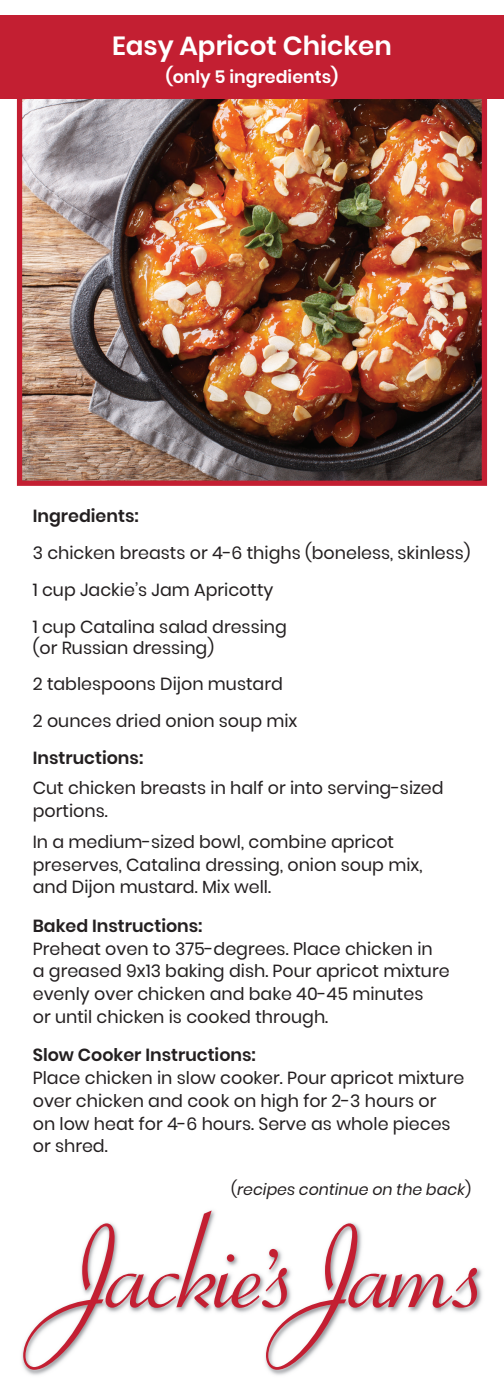
<style>
.page{position:relative;width:504px;height:1386px;background:#fff}
.page>*{position:absolute;margin:0;border:0;box-sizing:border-box;transform-origin:0 0}
.t1{font:600 26.25px "Poppins";color:#fff}
.t2{font:17.5px/22.8px "Poppins";color:#231f20}
.t3{font:600 17.5px "Poppins";color:#231f20}
.t4{font:600 17.5px "Poppins";color:#fff}
.t5{font:italic 15.75px "Poppins";color:#231f20}
.s1{font-style:normal}
</style>
<div class="page">
<img style="left:23px;top:99px;width:458px;height:381px">
<div style="left:17px;top:16px;width:470px;height:470px;border:5px solid #c31f32"></div>
<img style="left:21px;top:1210px;width:461px;height:165px">
<svg style="left:23px;top:1211px;width:454px;height:159px"></svg>
<div style="left:0;top:16px;width:504px;height:83px;background:#c31f32"></div>
<h1 class="t1" style="left:112px;top:31px;width:281px">Easy Apricot Chicken</h1>
<p class="t4" style="left:166px;top:67px;width:174px">(only 5 ingredients)</p>
<p class="t3" style="left:33px;top:506px;width:107px">Ingredients:</p>
<p class="t2" style="left:33px;top:535px;width:439px;line-height:36.8px">3 chicken breasts or 4-6 thighs (boneless, skinless)<br>1 cup Jackie’s Jam Apricotty<br>1 cup Catalina salad dressing</p>
<p class="t2" style="left:33px;top:629px;width:266px;line-height:36.8px">(or Russian dressing)<br>2 tablespoons Dijon mustard<br>2 ounces dried onion soup mix</p>
<p class="t3" style="left:33px;top:748px;width:112px">Instructions:</p>
<p class="t2" style="left:33px;top:777px;width:412px">Cut chicken breasts in half or into serving-sized portions.</p>
<p class="t2" style="left:33px;top:830px;width:391px">In a medium-sized bowl, combine apricot preserves, Catalina dressing, onion soup mix, and Dijon mustard. Mix well.</p>
<p class="t3" style="left:33px;top:916px;width:171px">Baked Instructions:</p>
<p class="t2" style="left:33px;top:937px;width:418px">Preheat oven to 375-degrees. Place chicken in<br>a greased 9x13 baking dish. Pour apricot mixture evenly over chicken and bake 40-45 minutes<br>or until chicken is cooked through.</p>
<p class="t3" style="left:33px;top:1045px;width:225px">Slow Cooker Instructions:</p>
<p class="t2" style="left:33px;top:1067px;width:433px">Place chicken in slow cooker. Pour apricot mixture over chicken and cook on high for 2-3 hours or<br>on low heat for 4-6 hours. Serve as whole pieces or shred.</p>
<p class="t5" style="left:231px;top:1180px;width:242px"><span class="s1">(</span>recipes continue on the back<span class="s1">)</span></p>
</div>
